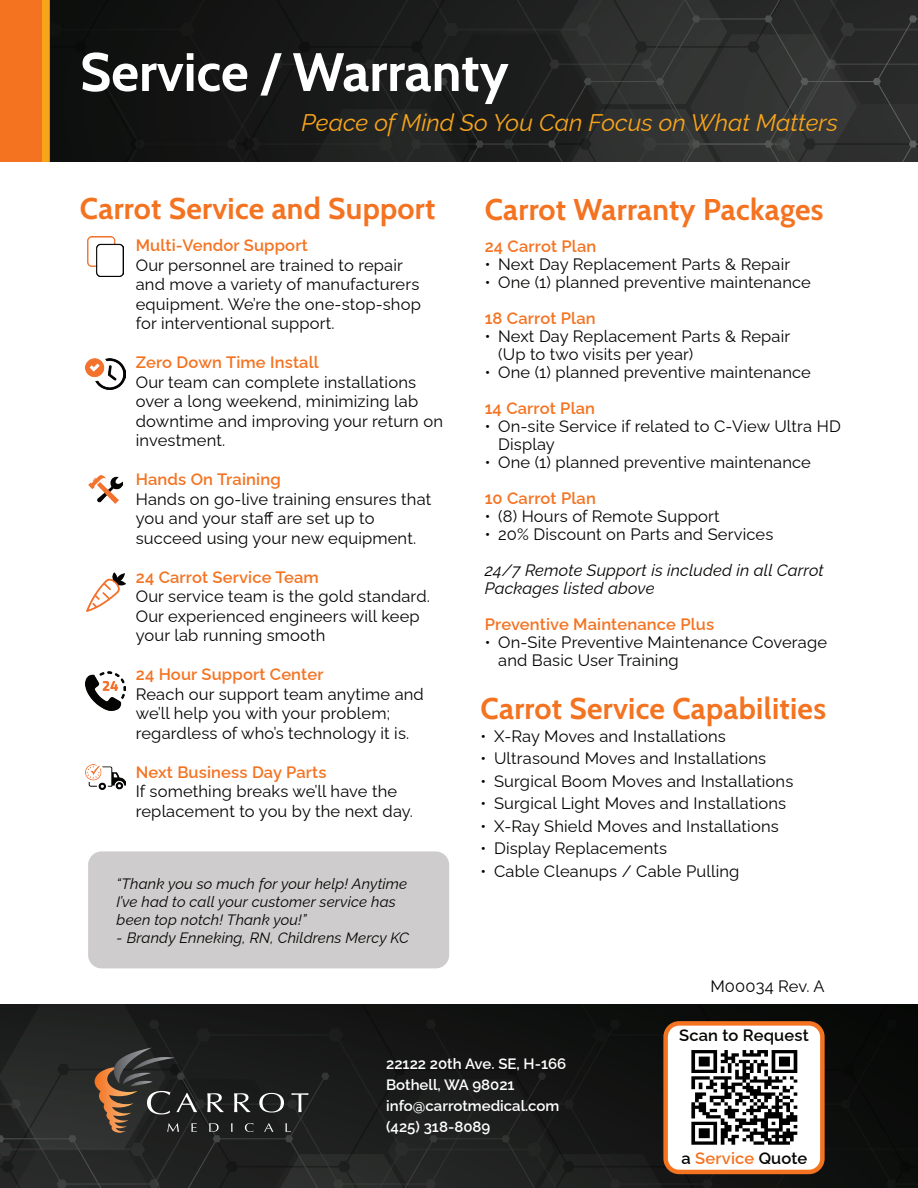
<style>
.page{position:relative;width:918px;height:1188px;background:#fff}
.page>*{position:absolute;margin:0;border:0;box-sizing:border-box;transform-origin:0 0}
.t1{font:700 54px "Cabin";color:#fff}
.t2{font:700 30px "Cabin";letter-spacing:.01em;color:#f47321}
.t3{font:italic 24px "Raleway";color:#f9a51b}
.t4{font:16.5px/19.5px "Raleway";letter-spacing:.01em;color:#040503}
.t5{font:600 16.5px "Raleway";letter-spacing:.01em;color:#f47321}
.t6{font:italic 16.5px/18px "Raleway";letter-spacing:.01em;color:#040503}
.t7{font:600 16.5px "Raleway";letter-spacing:.01em;color:#040503}
.Paragraph{font:italic 15px/18px "Raleway";letter-spacing:.01em;color:#040503}
.t8{font:600 15px/21px "Raleway";color:#fff}
.s1{color:#040503}
</style>
<div class="page">
<img style="left:87px;top:237px;width:37px;height:39px">
<img style="left:86px;top:358px;width:39px;height:32px">
<img style="left:89px;top:476px;width:33px;height:28px">
<img style="left:86px;top:572px;width:39px;height:40px">
<img style="left:86px;top:672px;width:39px;height:38px">
<img style="left:86px;top:764px;width:39px;height:26px">
<svg style="left:49px;top:0;width:318px;height:162px;background:#181614"></svg>
<svg style="left:367px;top:0;width:551px;height:162px;background:#282a29"></svg>
<div style="left:0;top:0;width:49px;height:162px;background:#f47321"></div>
<div style="left:43px;top:0;width:6px;height:162px;background:#f9a51b"></div>
<div style="left:685px;top:1004px;width:233px;height:16px;background:#090b09"></div>
<div style="left:685px;top:1020px;width:233px;height:168px;background:#0b0d0c"></div>
<div style="left:666px;top:1023px;width:156px;height:149px;background:#fff;border-radius:14px"></div>
<div style="left:663px;top:1021px;width:162px;height:153px;border:4px solid #f47321;border-radius:14px"></div>
<img style="left:691px;top:1050px;width:107px;height:95px">
<div style="left:88px;top:851px;width:361px;height:117px;background:#cecccc;border-radius:14px"></div>
<svg style="left:0;top:1004px;width:685px;height:184px;background:#252423"></svg>
<p class="t1" style="left:80px;top:30px;width:430px">Service / Warranty</p>
<p class="t3" style="left:302px;top:103px;width:538px">Peace of Mind So You Can Focus on What Matters</p>
<p class="t2" style="left:80px;top:185px;width:357px">Carrot Service and Support</p>
<p class="t5" style="left:136px;top:232px;width:173px">Multi-Vendor Support</p>
<p class="t4" style="left:136px;top:253px;width:287px">Our personnel are trained to repair and move a variety of manufacturers equipment. We’re the one-stop-shop for interventional support.</p>
<p class="t5" style="left:136px;top:349px;width:185px">Zero Down Time Install</p>
<p class="t4" style="left:136px;top:370px;width:309px">Our team can complete installations over a long weekend, minimizing lab downtime and improving your return on investment.</p>
<p class="t5" style="left:136px;top:466px;width:147px">Hands On Training</p>
<p class="t4" style="left:136px;top:487px;width:297px">Hands on go-live training ensures that you and your staff are set up to</p>
<p class="t4" style="left:136px;top:526px;width:282px">succeed using your new equipment.</p>
<p class="t5" style="left:136px;top:564px;width:185px">24 Carrot Service Team</p>
<p class="t4" style="left:136px;top:585px;width:296px">Our service team is the gold standard.<br>Our experienced engineers will keep your lab running smooth</p>
<p class="t5" style="left:136px;top:661px;width:189px">24 Hour Support Center</p>
<p class="t4" style="left:136px;top:682px;width:290px">Reach our support team anytime and we’ll help you with your problem;</p>
<p class="t4" style="left:136px;top:721px;width:275px">regardless of who’s technology it is.</p>
<p class="t5" style="left:136px;top:759px;width:192px">Next Business Day Parts</p>
<p class="t4" style="left:136px;top:780px;width:263px">If something breaks we’ll have the</p>
<p class="t4" style="left:136px;top:799px;width:279px">replacement to you by the next day.</p>
<p class="Paragraph" style="left:117px;top:873px;width:292px">“Thank you so much for your help! Anytime<br>I’ve had to call your customer service has been top notch! Thank you!”</p>
<p class="Paragraph" style="left:117px;top:927px;width:294px">- Brandy Enneking, RN, Childrens Mercy KC</p>
<p class="t2" style="left:485px;top:186px;width:340px">Carrot Warranty Packages</p>
<p class="t5" style="left:485px;top:233px;width:113px">24 Carrot Plan</p>
<p class="t4" style="left:485px;top:252px;width:307px">• Next Day Replacement Parts &amp; Repair</p>
<p class="t4" style="left:485px;top:270px;width:328px">• One (1) planned preventive maintenance</p>
<p class="t5" style="left:485px;top:305px;width:113px">18 Carrot Plan</p>
<p class="t4" style="left:498px;top:325px;width:294px;line-height:18px;text-indent:-14px">• Next Day Replacement Parts &amp; Repair (Up to two visits per year)</p>
<p class="t4" style="left:485px;top:360px;width:328px">• One (1) planned preventive maintenance</p>
<p class="t5" style="left:485px;top:395px;width:112px">14 Carrot Plan</p>
<p class="t4" style="left:498px;top:415px;width:344px;line-height:18px;text-indent:-14px">• On-site Service if related to C-View Ultra HD<br>Display</p>
<p class="t4" style="left:485px;top:450px;width:328px">• One (1) planned preventive maintenance</p>
<p class="t5" style="left:485px;top:485px;width:113px">10 Carrot Plan</p>
<p class="t4" style="left:485px;top:504px;width:236px">• (8) Hours of Remote Support</p>
<p class="t4" style="left:485px;top:522px;width:290px">• 20% Discount on Parts and Services</p>
<p class="t6" style="left:485px;top:559px;width:341px">24/7 Remote Support is included in all Carrot<br>Packages listed above</p>
<p class="t5" style="left:485px;top:611px;width:231px">Preventive Maintenance Plus</p>
<p class="t4" style="left:498px;top:631px;width:330px;line-height:18px;text-indent:-14px">• On-Site Preventive Maintenance Coverage and Basic User Training</p>
<p class="t2" style="left:481px;top:685px;width:347px">Carrot Service Capabilities</p>
<p class="t4" style="left:481px;top:724px;width:247px">• X-Ray Moves and Installations</p>
<p class="t4" style="left:481px;top:747px;width:287px">• Ultrasound Moves and Installations</p>
<p class="t4" style="left:481px;top:769px;width:314px">• Surgical Boom Moves and Installations</p>
<p class="t4" style="left:481px;top:792px;width:307px">• Surgical Light Moves and Installations</p>
<p class="t4" style="left:481px;top:814px;width:300px">• X-Ray Shield Moves and Installations</p>
<p class="t4" style="left:481px;top:837px;width:188px">• Display Replacements</p>
<p class="t4" style="left:481px;top:859px;width:260px">• Cable Cleanups / Cable Pulling</p>
<p class="t4" style="left:710px;top:975px;width:116px">M00034 Rev. A</p>
<p class="t7" style="left:679px;top:1022px;width:131px">Scan to Request</p>
<p class="t8" style="left:386px;top:1051px;width:182px">22122 20th Ave. SE, H-166<br>Bothell, WA 98021</p>
<p class="t8" style="left:386px;top:1093px;width:175px">info@carrotmedical.com</p>
<p class="t8" style="left:386px;top:1114px;width:106px">(425) 318-8089</p>
<p class="t5" style="left:682px;top:1145px;width:127px"><span class="s1">a</span> Service <span class="s1">Quote</span></p>
</div>
